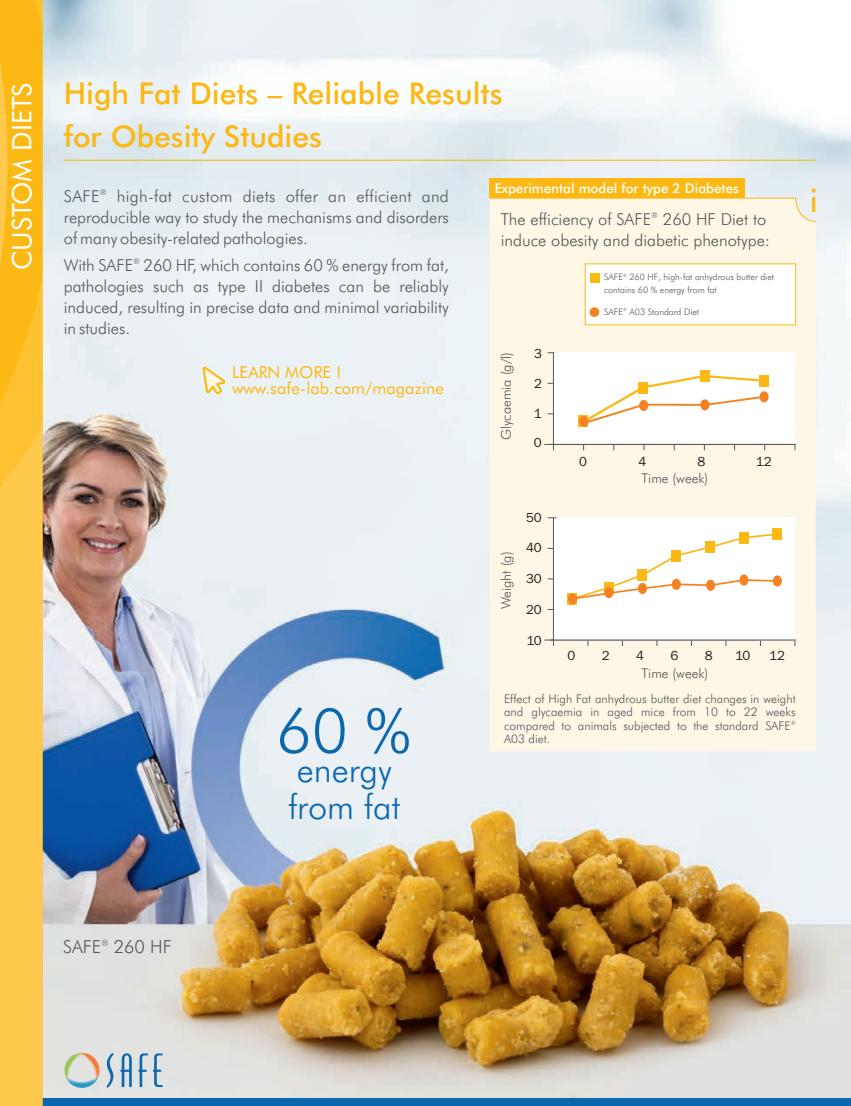
<style>
.page{position:relative;width:851px;height:1106px;background:#fff}
.page>*{position:absolute;margin:0;border:0;box-sizing:border-box;transform-origin:0 0}
.t1{font:300 61.8px "Futura BT";color:#0b68af}
.t2{font:300 34.35px/37px "Futura BT";color:#0b68af}
.t3{font:500 32.25px "Futura BT";color:#fcb814;scale:.93 1}
.t4{font:500 30px/43.2px "Futura BT";color:#fcb814}
.t5{font:27px "Futura BT";color:#fff}
.t6{font:300 18px "Futura BT";color:#57585a}
.t7{font:300 16.5px/21px "Futura BT";color:#57585a;text-align:justify}
.t8{font:16.5px/16.5px "Futura BT";letter-spacing:.005em;color:#fcb814}
.t9{font:300 13.5px "Futura BT";color:#57585a}
.t10{font:500 13.5px "Futura BT";color:#fff}
.t11{font:13.5px "Franklin Gothic";color:#231f20}
.t12{font:300 12px/13.5px "Futura BT";color:#57585a}
.t13{font:300 9px/12.9px "Futura BT";color:#57585a}
.t14{font:300 8.25px "Futura BT";color:#57585a}
.t15{font:300 6px "Futura BT";color:#57585a}
.t16{font:300 4.5px "Futura BT";color:#57585a}
</style>
<div class="page">
<img style="left:43px;top:0;width:807px;height:1097px">
<div style="left:489px;top:222px;width:326px;height:529px;background:#fef7e6"></div>
<svg style="left:488px;top:197px;width:328px;height:25px;background:#fcf4e0"></svg>
<div style="left:489px;top:179px;width:255px;height:19px;background:#fcb814"></div>
<div style="left:585px;top:264px;width:210px;height:61px;background:#fff"></div>
<hr style="left:544px;top:444px;width:212px;height:1px;background:#57585a">
<div style="left:553px;top:352px;width:242px;height:93px;background:#fff;border:1px solid #fff"></div>
<svg style="left:580px;top:374px;width:187px;height:51px"></svg>
<div style="left:578px;top:416px;width:9px;height:11px;background:#fcb814"></div>
<div style="left:699px;top:370px;width:10px;height:11px;background:#fcb814"></div>
<div style="left:759px;top:375px;width:9px;height:11px;background:#fcb814"></div>
<div style="left:639px;top:400px;width:9px;height:11px;background:#f58220;border-radius:50%"></div>
<div style="left:700px;top:399px;width:9px;height:11px;background:#f58220;border-radius:50%"></div>
<div style="left:759px;top:391px;width:9px;height:11px;background:#f58220;border-radius:50%"></div>
<hr style="left:553px;top:352px;width:1px;height:98px;background:#57585a">
<hr style="left:550px;top:444px;width:245px;height:1px;background:#57585a">
<div style="left:579px;top:416px;width:9px;height:11px;background:#f58220;border-radius:50%"></div>
<hr style="left:544px;top:639px;width:212px;height:1px;background:#57585a">
<div style="left:553px;top:517px;width:242px;height:123px;background:#fff"></div>
<hr style="left:553px;top:517px;width:1px;height:129px;background:#57585a">
<hr style="left:550px;top:639px;width:245px;height:1px;background:#57585a">
<hr style="left:550px;top:640px;width:245px;height:1px;background:#57585a">
<div style="left:772px;top:575px;width:9px;height:11px;background:#f58220;border-radius:50%"></div>
<svg style="left:568px;top:593px;width:9px;height:11px"></svg>
<div style="left:568px;top:593px;width:9px;height:11px;background:#f58220;border-radius:50%"></div>
<div style="left:772px;top:528px;width:9px;height:11px;background:#fcb814"></div>
<svg style="left:570px;top:532px;width:209px;height:69px"></svg>
<div style="left:0;top:1097px;width:850px;height:9px;background:#0b68af"></div>
<svg style="left:106px;top:1052px;width:8px;height:35px"></svg>
<svg style="left:120px;top:1053px;width:12px;height:34px"></svg>
<svg style="left:138px;top:1053px;width:24px;height:34px"></svg>
<svg style="left:63px;top:1052px;width:36px;height:37px"></svg>
<div style="left:0;top:314px;width:43px;height:792px;background:#fec94c"></div>
<svg style="left:0;top:0;width:43px;height:560px"></svg>
<hr style="left:64px;top:160px;width:751px;height:1px;background:#fcb814">
<svg style="left:199px;top:359px;width:36px;height:44px;background:#eeebd9"></svg>
<div style="left:589px;top:307px;width:10px;height:10px;background:#f58220;border-radius:50%"></div>
<div style="left:589px;top:273px;width:10px;height:10px;background:#fcb814"></div>
<h3 class="t5" style="left:11px;top:270px;width:189px;rotate:-90deg">CUSTOM DIETS</h3>
<h3 class="t4" style="left:64px;top:75px;width:440px">High Fat Diets – Reliable Results for Obesity Studies</h3>
<p class="t10" style="left:494px;top:183px;width:246px">Experimental model for type 2 Diabetes</p>
<p class="t14" style="left:100px;top:188px;width:8px">®</p>
<p class="t7" style="left:64px;top:187px;width:386px">SAFE high-fat custom diets offer an efficient and reproducible way to study the mechanisms and disorders of many obesity-related pathologies.</p>
<p class="t7" style="left:64px;top:256px;width:386px">With SAFE 260 HF, which contains 60 % energy from fat,</p>
<p class="t14" style="left:651px;top:212px;width:8px">®</p>
<p class="t7" style="left:500px;top:210px;width:271px">The efficiency of SAFE 260 HF Diet to induce obesity and diabetic phenotype:</p>
<p class="t14" style="left:133px;top:257px;width:8px">®</p>
<p class="t7" style="left:64px;top:277px;width:386px">pathologies such as type II diabetes can be reliably induced, resulting in precise data and minimal variability in studies.</p>
<p class="t8" style="left:232px;top:365px;width:213px">LEARN MORE ! www.safe-lab.com/magazine</p>
<p class="t16" style="left:623px;top:273px;width:5px">®</p>
<p class="t13" style="left:604px;top:272px;width:171px">SAFE 260 HF, high-fat anhydrous butter diet contains 60 % energy from fat</p>
<p class="t16" style="left:623px;top:308px;width:5px">®</p>
<p class="t13" style="left:604px;top:306px;width:97px">SAFE A03 Standard Diet</p>
<p class="t11" style="left:534px;top:349px;width:9px">3</p>
<p class="t9" style="left:500px;top:440px;width:89px;rotate:-90deg">Glycaemia (g/l)</p>
<p class="t11" style="left:534px;top:379px;width:9px">2</p>
<p class="t11" style="left:533px;top:408px;width:9px">1</p>
<p class="t11" style="left:534px;top:438px;width:9px">0</p>
<h1 class="t1" style="left:276px;top:705px;width:136px">60 %</h1>
<h2 class="t2" style="left:288px;top:755px;width:113px">energy from fat</h2>
<p class="t9" style="left:500px;top:609px;width:59px;rotate:-90deg">Weight (g)</p>
<p class="t11" style="left:526px;top:512px;width:17px">50</p>
<p class="t11" style="left:526px;top:543px;width:17px">40</p>
<p class="t11" style="left:526px;top:573px;width:17px">30</p>
<p class="t11" style="left:526px;top:604px;width:17px">20</p>
<p class="t11" style="left:526px;top:635px;width:17px">10</p>
<p class="t11" style="left:579px;top:456px;width:9px">0</p>
<p class="t11" style="left:638px;top:456px;width:9px">4</p>
<p class="t11" style="left:697px;top:456px;width:9px">8</p>
<p class="t11" style="left:755px;top:456px;width:17px">12</p>
<p class="t9" style="left:641px;top:472px;width:68px">Time (week)</p>
<p class="t11" style="left:567px;top:650px;width:9px">0</p>
<p class="t11" style="left:601px;top:650px;width:9px">2</p>
<p class="t11" style="left:636px;top:650px;width:9px">4</p>
<p class="t11" style="left:670px;top:650px;width:9px">6</p>
<p class="t11" style="left:704px;top:650px;width:9px">8</p>
<p class="t11" style="left:735px;top:650px;width:17px">10</p>
<p class="t11" style="left:769px;top:650px;width:17px">12</p>
<p class="t9" style="left:641px;top:667px;width:68px">Time (week)</p>
<p class="t12" style="left:504px;top:693px;width:293px">Effect of High Fat anhydrous butter diet changes in weight and glycaemia in aged mice from 10 to 22 weeks</p>
<p class="t15" style="left:790px;top:720px;width:6px">®</p>
<p class="t12" style="left:504px;top:720px;width:288px">compared to animals subjected to the standard SAFE<br>A03 diet.</p>
<h3 class="t3" style="left:809px;top:188px;width:10px">i</h3>
<p class="t13" style="left:101px;top:936px;width:9px">®</p>
<p class="t6" style="left:63px;top:939px;width:110px">SAFE 260 HF</p>
</div>
